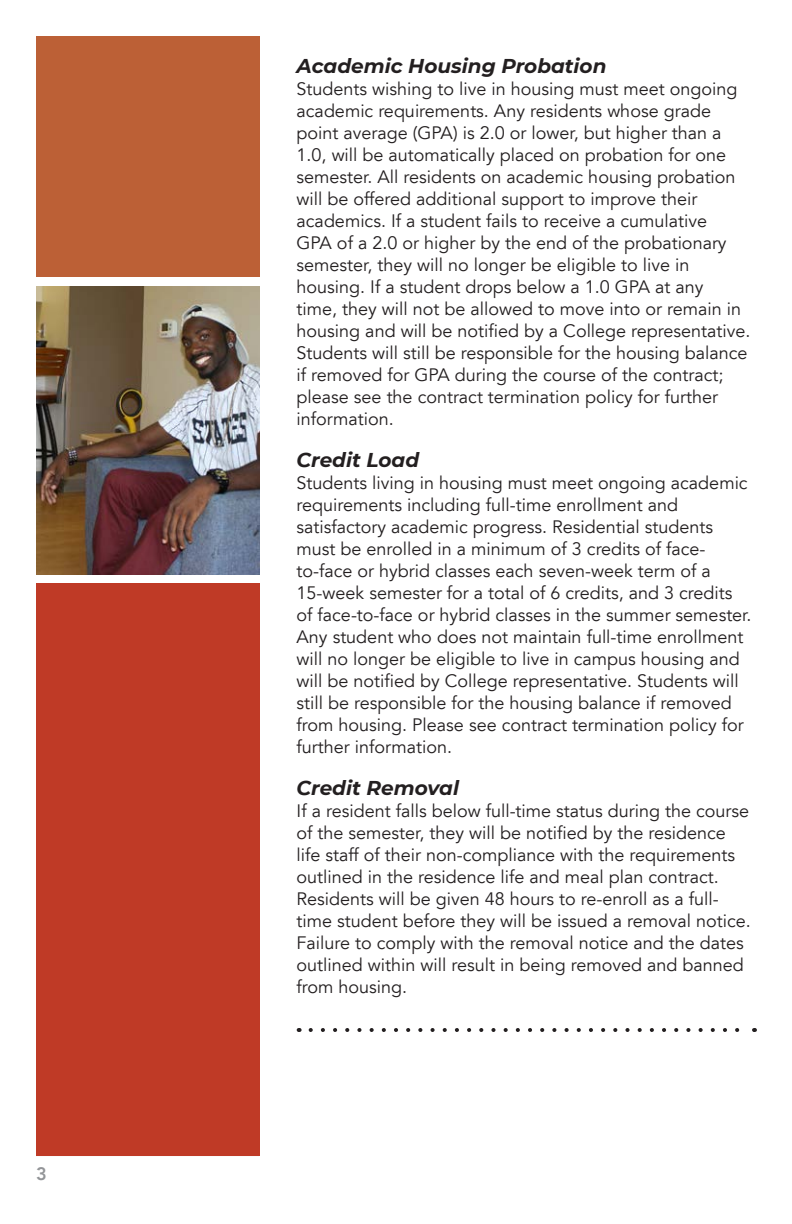
<style>
.page{position:relative;width:792px;height:1224px;background:#fff}
.page>*{position:absolute;margin:0;border:0;box-sizing:border-box;transform-origin:0 0}
.Subhead{font:italic 700 20px "Montserrat";color:#231f20}
.t1{font:18px/22px "Avenir LT";color:#231f20}
.t2{font:800 18px "Avenir LT";color:#939598}
</style>
<div class="page">
<div style="left:36px;top:36px;width:223px;height:240px;background:#bc6036"></div>
<div style="left:36px;top:583px;width:223px;height:573px;background:#bf3a26"></div>
<img style="left:36px;top:287px;width:223px;height:288px">
<svg style="left:311px;top:1028px;width:429px;height:4px"></svg>
<p class="t2" style="left:36px;top:1163px;width:12px">3</p>
<p class="Subhead" style="left:297px;top:52px;width:311px">Academic Housing Probation</p>
<p class="t1" style="left:297px;top:79px;width:455px">Students wishing to live in housing must meet ongoing academic requirements. Any residents whose grade point average (GPA) is 2.0 or lower, but higher than a 1.0, will be automatically placed on probation for one semester. All residents on academic housing probation will be offered additional support to improve their academics. If a student fails to receive a cumulative<br>GPA of a 2.0 or higher by the end of the probationary semester, they will no longer be eligible to live in housing. If a student drops below a 1.0 GPA at any<br>time, they will not be allowed to move into or remain in housing and will be notified by a College representative.<br>Students will still be responsible for the housing balance if removed for GPA during the course of the contract; please see the contract termination policy for further information.</p>
<p class="Subhead" style="left:297px;top:446px;width:124px">Credit Load</p>
<p class="t1" style="left:297px;top:473px;width:456px">Students living in housing must meet ongoing academic requirements including full-time enrollment and satisfactory academic progress. Residential students must be enrolled in a minimum of 3 credits of face&shy;to-face or hybrid classes each seven-week term of a 15-week semester for a total of 6 credits, and 3 credits of face-to-face or hybrid classes in the summer semester.<br>Any student who does not maintain full-time enrollment will no longer be eligible to live in campus housing and will be notified by College representative. Students will still be responsible for the housing balance if removed from housing. Please see contract termination policy for further information.</p>
<p class="Subhead" style="left:297px;top:774px;width:164px">Credit Removal</p>
<p class="t1" style="left:297px;top:801px;width:456px">If a resident falls below full-time status during the course of the semester, they will be notified by the residence life staff of their non-compliance with the requirements outlined in the residence life and meal plan contract.<br>Residents will be given 48 hours to re-enroll as a full&shy;time student before they will be issued a removal notice.<br>Failure to comply with the removal notice and the dates outlined within will result in being removed and banned from housing.</p>
</div>
